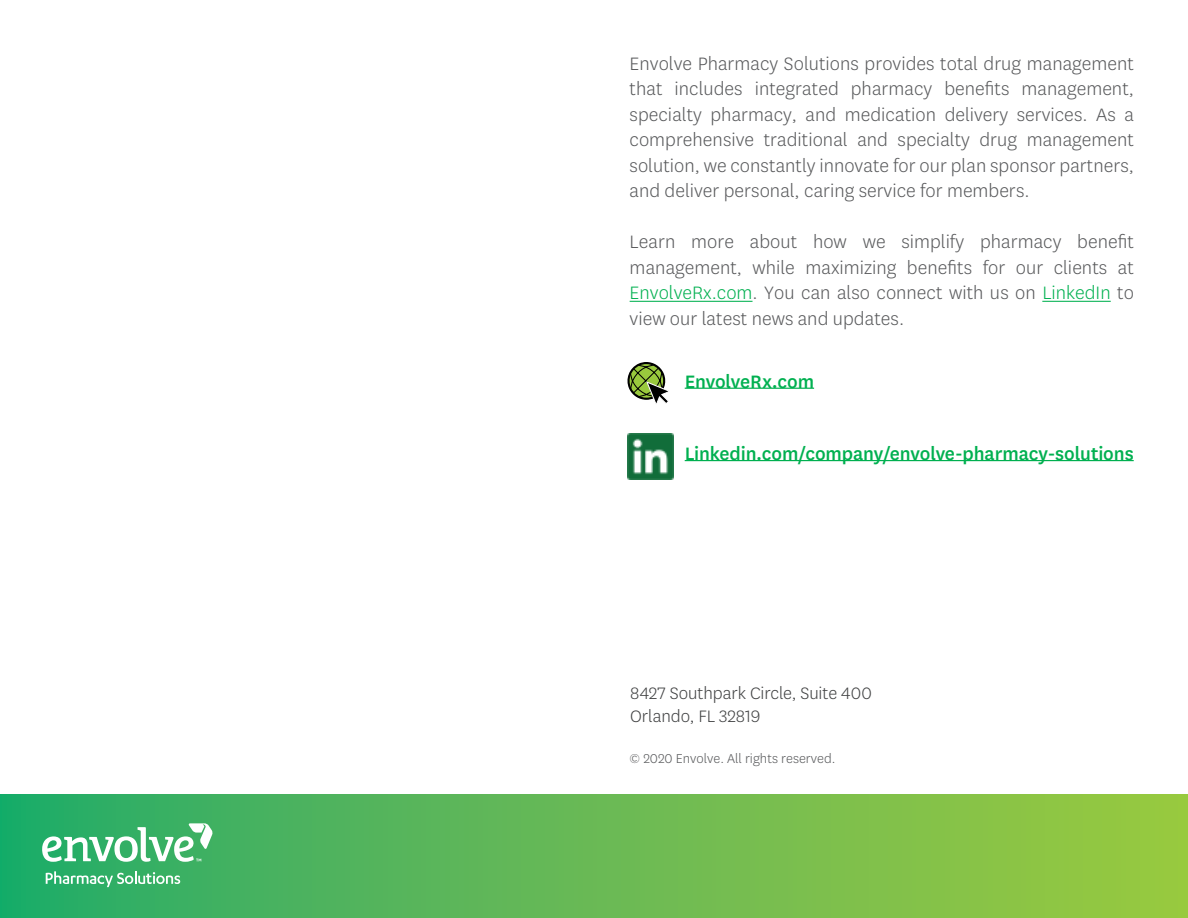
<style>
.page{position:relative;width:1188px;height:918px;background:#fff}
.page>*{position:absolute;margin:0;border:0;box-sizing:border-box;transform-origin:0 0}
.t1{font:300 21px/25.5px "Centene Sans";color:#58595b;text-align:justify}
.t2{font:500 21px "Centene Sans";letter-spacing:-.005em;color:#00b050}
.t3{font:300 19.35px "Centene Sans";letter-spacing:-.005em;color:#404142}
.t4{font:300 15px "Centene Sans";color:#58595b}
.s1{color:#00b050}
</style>
<div class="page">
<hr style="left:630px;top:301px;width:123px;height:1px;background:#00b050">
<hr style="left:1042px;top:301px;width:69px;height:1px;background:#00b050">
<hr style="left:685px;top:388px;width:129px;height:1px;background:#00b050">
<hr style="left:685px;top:460px;width:449px;height:1px;background:#00b050">
<svg style="left:0;top:795px;width:1188px;height:123px;background:#67ba53"></svg>
<svg style="left:42px;top:823px;width:170px;height:39px"></svg>
<svg style="left:46px;top:871px;width:134px;height:16px;background:#64c38c"></svg>
<svg style="left:627px;top:362px;width:42px;height:42px"></svg>
<img style="left:627px;top:433px;width:46px;height:46px">
<p class="t1" style="left:630px;top:51px;width:506px">Envolve Pharmacy Solutions provides total drug management that includes integrated pharmacy benefits management, specialty pharmacy, and medication delivery services. As a comprehensive traditional and specialty drug management solution, we constantly innovate for our plan sponsor partners, and deliver personal, caring service for members.</p>
<p class="t1" style="left:630px;top:229px;width:506px">Learn more about how we simplify pharmacy benefit management, while maximizing benefits for our clients at <span class="s1">EnvolveRx.com</span>. You can also connect with us on <span class="s1">LinkedIn</span> to view our latest news and updates.</p>
<p class="t2" style="left:685px;top:370px;width:131px">EnvolveRx.com</p>
<p class="t2" style="left:685px;top:442px;width:450px">Linkedin.com/company/envolve-pharmacy-solutions</p>
<p class="t3" style="left:630px;top:682px;width:243px">8427 Southpark Circle, Suite 400</p>
<p class="t3" style="left:630px;top:704px;width:132px">Orlando, FL 32819</p>
<p class="t4" style="left:630px;top:749px;width:207px">© 2020 Envolve. All rights reserved.</p>
</div>
